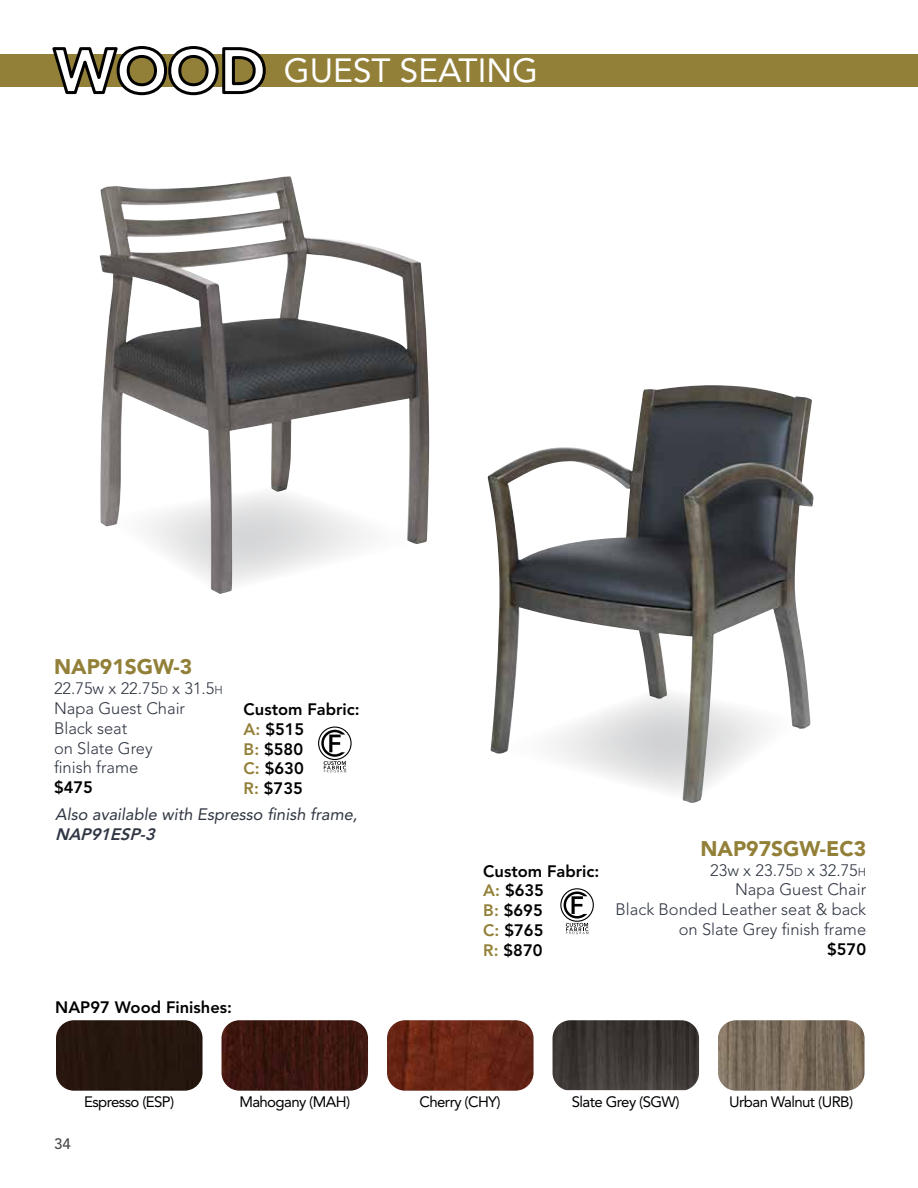
<style>
.page{position:relative;width:918px;height:1188px;background:#fff}
.page>*{position:absolute;margin:0;border:0;box-sizing:border-box;transform-origin:0 0}
.t1{font:33.3px "Avenir LT Std";color:#fff}
.t2{font:900 21px "Avenir LT Std";color:#938038}
.t3{font:300 16.5px/19.8px "Avenir LT Std";color:#303643}
.t4{font:800 16.5px/19.8px "Avenir LT Std";color:#000}
.t5{font:italic 16.5px "Avenir LT Std";color:#303643}
.t6{font:italic 800 16.5px "Avenir LT Std";color:#303643}
.t7{font:15px "Avenir LT Std";letter-spacing:-.04em;color:#000}
.t8{font:500 15px "Avenir LT Std";color:#48484a}
.s1{font-weight:900;font-size:62.1px}
.s2{font-size:11.55px}
.s3{color:#938038}
</style>
<div class="page">
<div style="left:0;top:54px;width:918px;height:32px;background:#938038"></div>
<svg style="left:318px;top:727px;width:34px;height:45px"></svg>
<div style="left:56px;top:1020px;width:147px;height:71px;background:#26170f"></div>
<img style="left:222px;top:1020px;width:146px;height:71px">
<img style="left:387px;top:1020px;width:147px;height:71px">
<img style="left:553px;top:1020px;width:146px;height:70px">
<img style="left:718px;top:1020px;width:147px;height:71px">
<img style="left:487px;top:385px;width:327px;height:418px">
<img style="left:99px;top:176px;width:330px;height:418px">
<svg style="left:560px;top:888px;width:34px;height:46px"></svg>
<h1 class="t1" style="left:54px;top:51px;width:486px"><span class="s1">WOOD</span> GUEST SEATING</h1>
<p class="t2" style="left:54px;top:654px;width:140px">NAP91SGW-3</p>
<p class="t3" style="left:54px;top:679px;width:170px">22.75w x 22.75<span class="s2">d</span> x 31.5<span class="s2">h<br></span>Napa Guest Chair<br>Black seat<br>on Slate Grey<br>finish frame</p>
<p class="t4" style="left:54px;top:778px;width:41px">$475</p>
<p class="t4" style="left:244px;top:699px;width:118px">Custom Fabric:<br><span class="s3">A:</span> $515<br><span class="s3">B:</span> $580<br><span class="s3">C:</span> $630<br><span class="s3">R:</span> $735</p>
<p class="t5" style="left:55px;top:805px;width:304px">Also available with Espresso finish frame,</p>
<p class="t6" style="left:55px;top:824px;width:106px">NAP91ESP-3</p>
<p class="t4" style="left:55px;top:997px;width:178px">NAP97 Wood Finishes:</p>
<p class="t4" style="left:483px;top:861px;width:118px">Custom Fabric:<br><span class="s3">A:</span> $635<br><span class="s3">B:</span> $695<br><span class="s3">C:</span> $765<br><span class="s3">R:</span> $870</p>
<p class="t2" style="left:700px;top:836px;width:167px">NAP97SGW-EC3</p>
<p class="t3" style="left:616px;top:860px;width:252px;text-align:right">23w x 23.75<span class="s2">d</span> x 32.75<span class="s2">h<br></span>Napa Guest Chair<br>Black Bonded Leather seat &amp; back on Slate Grey finish frame</p>
<p class="t4" style="left:827px;top:939px;width:41px">$570</p>
<p class="t8" style="left:54px;top:1135px;width:18px">34</p>
<p class="t7" style="left:84px;top:1093px;width:92px">Espresso (ESP)</p>
<p class="t7" style="left:239px;top:1093px;width:112px">Mahogany (MAH)</p>
<p class="t7" style="left:420px;top:1093px;width:83px">Cherry (CHY)</p>
<p class="t7" style="left:572px;top:1093px;width:109px">Slate Grey (SGW)</p>
<p class="t7" style="left:729px;top:1093px;width:126px">Urban Walnut (URB)</p>
</div>
